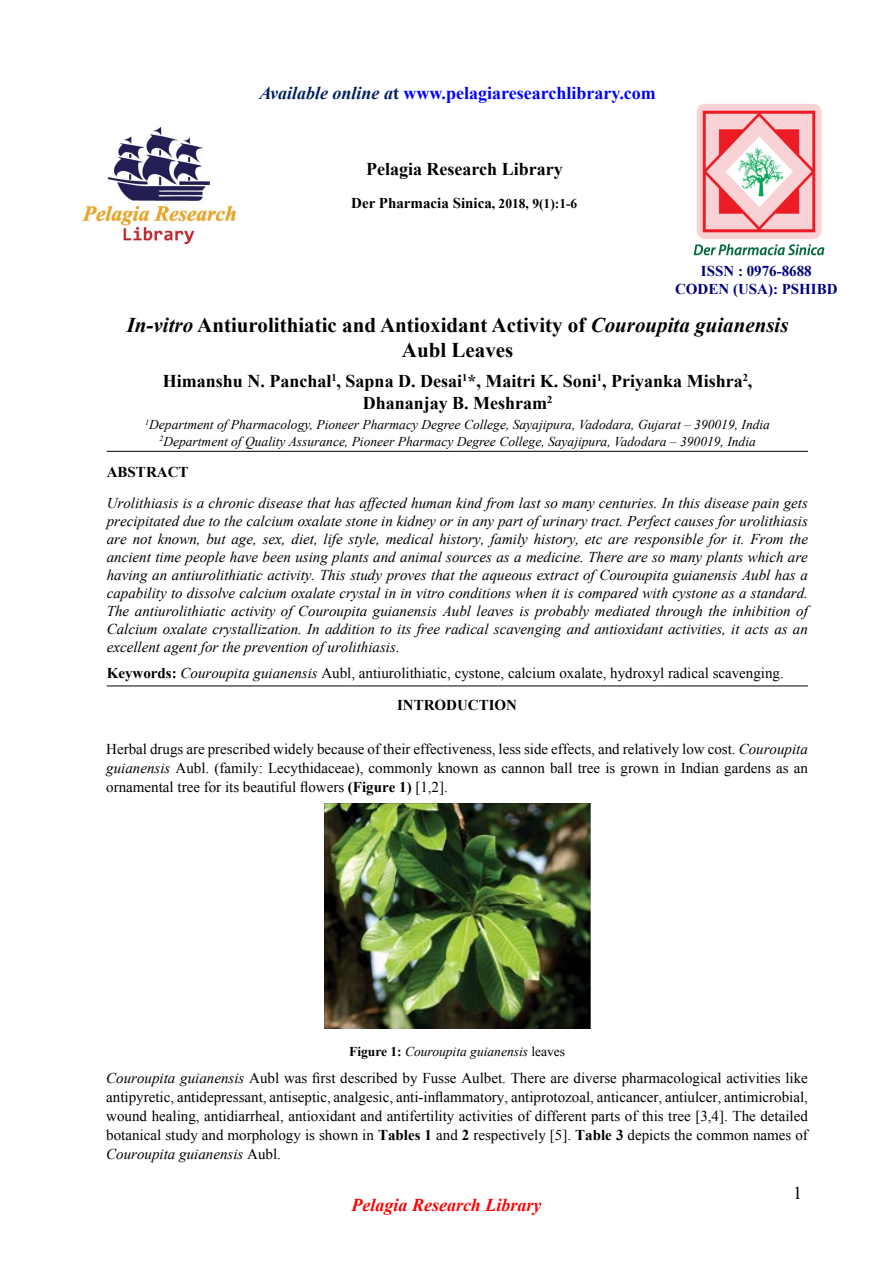
<style>
.page{position:relative;width:893px;height:1263px;background:#fff}
.page>*{position:absolute;margin:0;border:0;box-sizing:border-box;transform-origin:0 0}
.t1{font:700 21px/25.2px "Times New Roman";color:#000;text-align:center}
.t2{font:700 18px/21.6px "Times New Roman";color:#000;text-align:center}
.t3{font:700 18px "Times New Roman";color:#00f}
.t4{font:italic 700 18px "Times New Roman";color:#f00}
.t5{font:18px "Times New Roman";color:#000}
.t6{font:italic 15px/18px "Times New Roman";color:#000;text-align:justify}
.t7{font:15px/18.8px "Times New Roman";color:#000;text-align:justify}
.t8{font:700 15px "Times New Roman";color:#000}
.t9{font:700 15px/18px "Times New Roman";color:#000080;text-align:center}
.t10{font:italic 13.5px/16.5px "Times New Roman";color:#000;text-align:center}
.s1{font-style:italic;color:#002060}
.s2{color:#002060}
.s3{font-size:13.5px}
.s4{font-style:italic}
.s5{font-weight:700}
.s6{font-weight:700;font-style:normal}
.s7{font-style:normal}
</style>
<div class="page">
<img style="left:83px;top:127px;width:152px;height:117px">
<img style="left:693px;top:104px;width:132px;height:152px">
<hr style="left:107px;top:451px;width:701px;height:1px;background:#000">
<hr style="left:107px;top:685px;width:701px;height:1px;background:#000">
<img style="left:324px;top:803px;width:266px;height:226px">
<p class="t3" style="left:259px;top:80px;width:398px"><span class="s1">Available online a</span><span class="s2">t</span> www.pelagiaresearchlibrary.com</p>
<p class="t2" style="left:366px;top:158px;width:198px">Pelagia Research Library</p>
<p class="t8" style="left:351px;top:193px;width:228px">Der Pharmacia Sinica<span class="s3">, 2018, 9(1):1-6</span></p>
<p class="t9" style="left:675px;top:261px;width:164px">ISSN : 0976-8688<br>CODEN (USA): PSHIBD</p>
<h1 class="t1" style="left:127px;top:311px;width:663px"><span class="s4">In-vitro</span> Antiurolithiatic and Antioxidant Activity of <span class="s4">Couroupita guianensis<br></span>Aubl Leaves</h1>
<p class="t2" style="left:163px;top:370px;width:591px">Himanshu N. Panchal<sup>1</sup>, Sapna D. Desai<sup>1</sup>*, Maitri K. Soni<sup>1</sup>, Priyanka Mishra<sup>2</sup>,<br>Dhananjay B. Meshram<sup>2</sup></p>
<p class="t10" style="left:145px;top:416px;width:626px"><sup>1</sup>Department of Pharmacology, Pioneer Pharmacy Degree College, Sayajipura, Vadodara, Gujarat – 390019, India<br><sup>2</sup>Department of Quality Assurance, Pioneer Pharmacy Degree College, Sayajipura, Vadodara – 390019, India</p>
<p class="t8" style="left:107px;top:462px;width:83px">ABSTRACT</p>
<p class="t6" style="left:107px;top:494px;width:703px">Urolithiasis is a chronic disease that has affected human kind from last so many centuries. In this disease pain gets precipitated due to the calcium oxalate stone in kidney or in any part of urinary tract. Perfect causes for urolithiasis are not known, but age, sex, diet, life style, medical history, family history, etc are responsible for it. From the ancient time people have been using plants and animal sources as a medicine. There are so many plants which are having an antiurolithiatic activity. This study proves that the aqueous extract of Couroupita guianensis Aubl has a capability to dissolve calcium oxalate crystal in in vitro conditions when it is compared with cystone as a standard.<br>The antiurolithiatic activity of Couroupita guianensis Aubl leaves is probably mediated through the inhibition of Calcium oxalate crystallization. In addition to its free radical scavenging and antioxidant activities, it acts as an excellent agent for the prevention of urolithiasis.</p>
<p class="t7" style="left:397px;top:657px;width:388px;line-height:31.5px;text-indent:-290px"><span class="s5">Keywords:</span> <span class="s4">Couroupita guianensis</span> Aubl, antiurolithiatic, cystone, calcium oxalate, hydroxyl radical scavenging.<br><span class="s5">INTRODUCTION</span></p>
<p class="t7" style="left:106px;top:739px;width:703px">Herbal drugs are prescribed widely because of their effectiveness, less side effects, and relatively low cost. <span class="s4">Couroupita guianensis</span> Aubl. (family: Lecythidaceae), commonly known as cannon ball tree is grown in Indian gardens as an ornamental tree for its beautiful flowers <span class="s5">(Figure 1)</span> [1,2].</p>
<p class="t10" style="left:349px;top:1043px;width:217px"><span class="s6">Figure 1:</span> Couroupita guianensis <span class="s7">leaves</span></p>
<p class="t7" style="left:106px;top:1069px;width:703px"><span class="s4">Couroupita guianensis</span> Aubl was first described by Fusse Aulbet. There are diverse pharmacological activities like antipyretic, antidepressant, antiseptic, analgesic, anti-inflammatory, antiprotozoal, anticancer, antiulcer, antimicrobial, wound healing, antidiarrheal, antioxidant and antifertility activities of different parts of this tree [3,4]. The detailed botanical study and morphology is shown in <span class="s5">Tables 1</span> and <span class="s5">2</span> respectively [5]. <span class="s5">Table 3</span> depicts the common names of <span class="s4">Couroupita guianensis</span> Aubl.</p>
<p class="t4" style="left:351px;top:1193px;width:191px">Pelagia Research Library</p>
<p class="t5" style="left:793px;top:1181px;width:10px">1</p>
</div>
